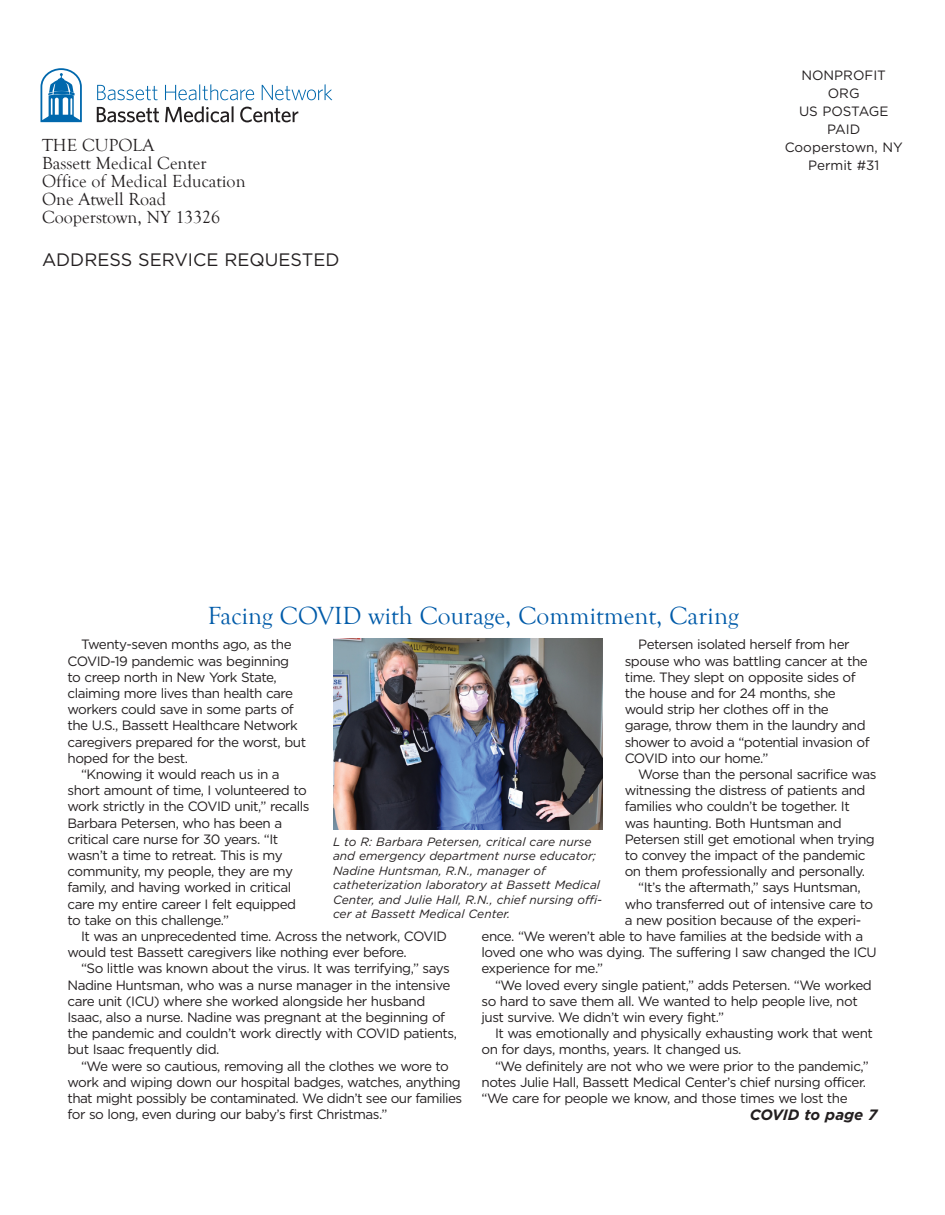
<style>
.page{position:relative;width:945px;height:1215px;background:#fff}
.page>*{position:absolute;margin:0;border:0;box-sizing:border-box;transform-origin:0 0}
.t1{font:25.5px "Goudy Old Style T";color:#015ba9}
.t2{font:18px/18px "Goudy Old Style T";color:#231f20}
.t3{font:18px "Gotham";color:#231f20}
.t4{font:italic 700 15px "Gotham";color:#231f20}
.t5{font:13.5px/16.2px "Gotham";letter-spacing:-.035em;color:#231f20}
.t6{font:13.5px/18px "Gotham";color:#231f20;text-align:center}
.t7{font:13.5px "Gotham";letter-spacing:-.005em;color:#231f20}
.t8{font:italic 12px/14.4px "Gotham";color:#231f20}
</style>
<div class="page">
<svg style="left:97px;top:85px;width:61px;height:15px"></svg>
<svg style="left:165px;top:84px;width:89px;height:16px"></svg>
<svg style="left:262px;top:84px;width:70px;height:16px"></svg>
<svg style="left:97px;top:107px;width:62px;height:15px"></svg>
<svg style="left:165px;top:106px;width:69px;height:16px"></svg>
<svg style="left:240px;top:107px;width:59px;height:15px"></svg>
<svg style="left:40px;top:68px;width:42px;height:54px"></svg>
<img style="left:333px;top:639px;width:269px;height:190px">
<p class="t2" style="left:42px;top:136px;width:205px">THE CUPOLA<br>Bassett Medical Center<br>Office of Medical Education<br>One Atwell Road<br>Cooperstown, NY 13326</p>
<p class="t3" style="left:42px;top:253px;width:299px">ADDRESS SERVICE REQUESTED</p>
<p class="t6" style="left:801px;top:67px;width:86px">NONPROFIT<br>ORG</p>
<p class="t7" style="left:799px;top:106px;width:91px">US POSTAGE</p>
<p class="t5" style="left:827px;top:122px;width:35px">PAID</p>
<p class="t6" style="left:785px;top:139px;width:119px">Cooperstown, NY</p>
<p class="t6" style="left:808px;top:157px;width:73px">Permit #31</p>
<p class="t1" style="left:208px;top:602px;width:532px">Facing COVID with Courage, Commitment, Caring</p>
<p class="t5" style="left:68px;top:638px;width:240px;text-indent:14px">Twenty-seven months ago, as the<br>COVID-19 pandemic was beginning<br>to creep north in New York State, claiming more lives than health care workers could save in some parts of the U.S., Bassett Healthcare Network caregivers prepared for the worst, but hoped for the best.</p>
<p class="t5" style="left:68px;top:767px;width:244px;text-indent:14px">“Knowing it would reach us in a short amount of time, I volunteered to work strictly in the COVID unit,” recalls Barbara Petersen, who has been a critical care nurse for 30 years. “It wasn’t a time to retreat. This is my community, my people, they are my family, and having worked in critical care my entire career I felt equipped to take on this challenge.”</p>
<p class="t5" style="left:68px;top:929px;width:381px;text-indent:14px">It was an unprecedented time. Across the network, COVID would test Bassett caregivers like nothing ever before.</p>
<p class="t5" style="left:68px;top:962px;width:391px;text-indent:14px">“So little was known about the virus. It was terrifying,” says Nadine Huntsman, who was a nurse manager in the intensive care unit (ICU) where she worked alongside her husband Isaac, also a nurse. Nadine was pregnant at the beginning of the pandemic and couldn’t work directly with COVID patients, but Isaac frequently did.</p>
<p class="t5" style="left:68px;top:1059px;width:396px;text-indent:14px">“We were so cautious, removing all the clothes we wore to work and wiping down our hospital badges, watches, anything that might possibly be contaminated. We didn’t see our families for so long, even during our baby’s first Christmas.”</p>
<p class="t5" style="left:625px;top:638px;width:246px;text-indent:14px">Petersen isolated herself from her spouse who was battling cancer at the time. They slept on opposite sides of the house and for 24 months, she would strip her clothes off in the garage, throw them in the laundry and shower to avoid a “potential invasion of COVID into our home.”</p>
<p class="t5" style="left:625px;top:767px;width:253px;text-indent:14px">Worse than the personal sacrifice was witnessing the distress of patients and families who couldn’t be together. It was haunting. Both Huntsman and Petersen still get emotional when trying to convey the impact of the pandemic on them professionally and personally.</p>
<p class="t5" style="left:638px;top:881px;width:224px">“It’s the aftermath,” says Huntsman,</p>
<p class="t5" style="left:625px;top:897px;width:250px">who transferred out of intensive care to</p>
<p class="t5" style="left:625px;top:913px;width:238px">a new position because of the experi-</p>
<p class="t5" style="left:482px;top:929px;width:383px">ence. “We weren’t able to have families at the bedside with a</p>
<p class="t5" style="left:482px;top:945px;width:397px">loved one who was dying. The suffering I saw changed the ICU</p>
<p class="t5" style="left:482px;top:962px;width:123px">experience for me.”</p>
<p class="t5" style="left:482px;top:978px;width:392px;text-indent:14px">“We loved every single patient,” adds Petersen. “We worked so hard to save them all. We wanted to help people live, not just survive. We didn’t win every fight.”</p>
<p class="t5" style="left:482px;top:1026px;width:393px;text-indent:14px">It was emotionally and physically exhausting work that went on for days, months, years. It changed us.</p>
<p class="t5" style="left:482px;top:1059px;width:389px;text-indent:14px">“We definitely are not who we were prior to the pandemic,” notes Julie Hall, Bassett Medical Center’s chief nursing officer. “We care for people we know, and those times we lost the</p>
<p class="t4" style="left:750px;top:1106px;width:129px">COVID to page 7</p>
<p class="t8" style="left:333px;top:835px;width:271px">L to R: Barbara Petersen, critical care nurse and emergency department nurse educator; Nadine Huntsman, R.N., manager of catheterization laboratory at Bassett Medical Center, and Julie Hall, R.N., chief nursing offi&shy;cer at Bassett Medical Center.</p>
</div>
